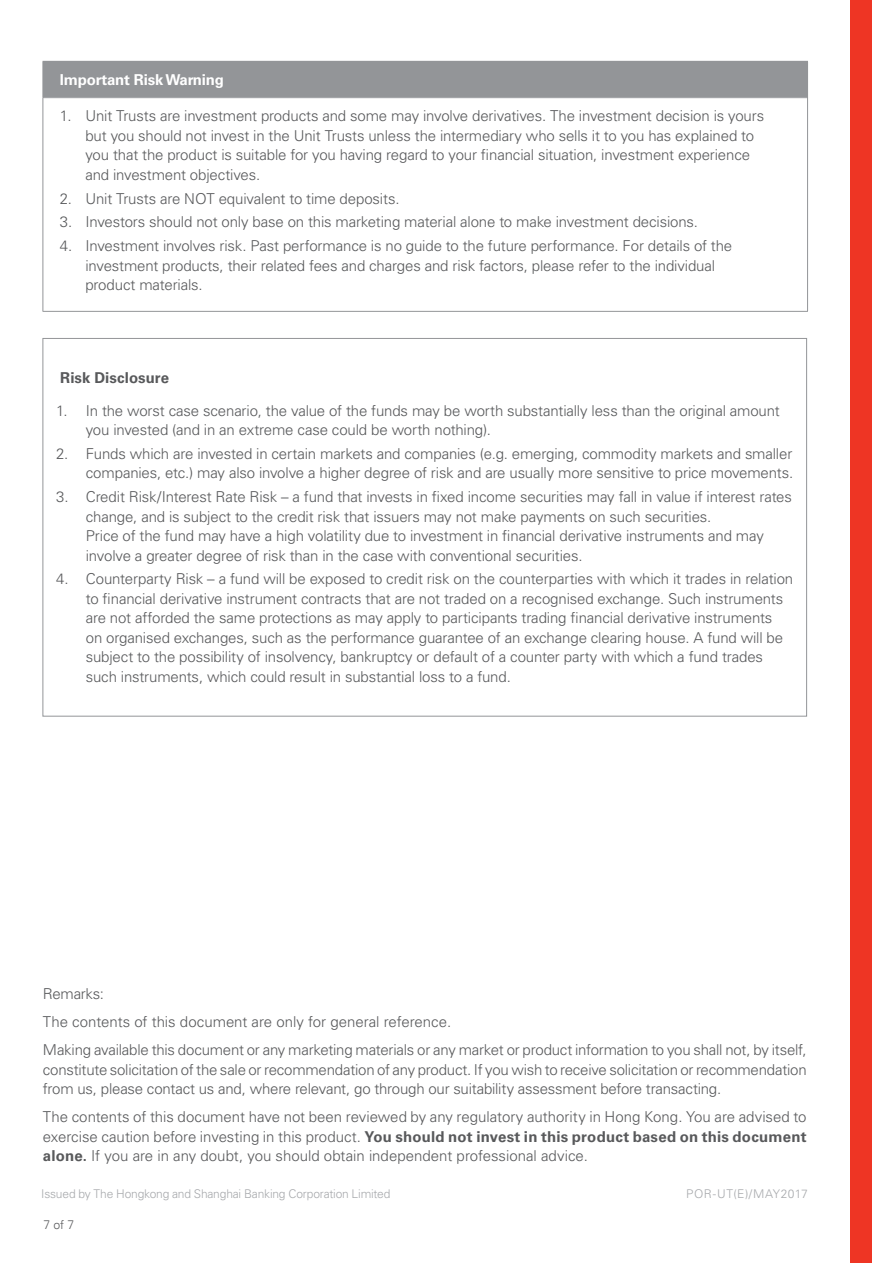
<style>
.page{position:relative;width:893px;height:1263px;background:#fff}
.page>*{position:absolute;margin:0;border:0;box-sizing:border-box;transform-origin:0 0}
.t1{font:300 15px/19.5px "Univers LT Std";letter-spacing:-.01em;color:#58595b}
.t2{font:700 15px "Univers LT Std";letter-spacing:-.01em;color:#fff}
.t3{font:700 15px "Univers LT Std";letter-spacing:.005em;color:#58595b}
.t4{font:300 12px "Univers LT Std";letter-spacing:-.015em;color:#a7a9ac}
.t5{font:300 12px "Univers LT Std";letter-spacing:.04em;color:#a7a9ac}
.t6{font:300 12px "Univers Next Pro";color:#58595b}
.s1{font-weight:700}
</style>
<div class="page">
<div style="left:850px;top:0;width:22px;height:1263px;background:#ee3524"></div>
<div style="left:43px;top:61px;width:764px;height:37px;background:#939598"></div>
<hr style="left:43px;top:97px;width:764px;height:1px;background:#a7a9ac">
<hr style="left:43px;top:61px;width:765px;height:1px;background:#939598">
<hr style="left:43px;top:62px;width:1px;height:36px;background:#939598">
<hr style="left:807px;top:62px;width:1px;height:36px;background:#939598">
<hr style="left:43px;top:98px;width:1px;height:213px;background:#939598">
<hr style="left:807px;top:98px;width:1px;height:213px;background:#939598">
<hr style="left:43px;top:311px;width:765px;height:1px;background:#939598">
<p class="t2" style="left:60px;top:71px;width:166px">Important Risk Warning</p>
<p class="t1" style="left:85px;top:106px;width:680px;text-indent:-26px">1. Unit Trusts are investment products and some may involve derivatives. The investment decision is yours but you should not invest in the Unit Trusts unless the intermediary who sells it to you has explained to you that the product is suitable for you having regard to your financial situation, investment experience and investment objectives.</p>
<p class="t1" style="left:60px;top:189px;width:341px">2. Unit Trusts are NOT equivalent to time deposits.</p>
<p class="t1" style="left:60px;top:212px;width:640px">3. Investors should not only base on this marketing material alone to make investment decisions.</p>
<p class="t1" style="left:85px;top:236px;width:648px;text-indent:-26px">4. Investment involves risk. Past performance is no guide to the future performance. For details of the investment products, their related fees and charges and risk factors, please refer to the individual product materials.</p>
<p class="t3" style="left:60px;top:369px;width:110px">Risk Disclosure</p>
<p class="t1" style="left:86px;top:401px;width:695px;text-indent:-30px">1. In the worst case scenario, the value of the funds may be worth substantially less than the original amount you invested (and in an extreme case could be worth nothing).</p>
<p class="t1" style="left:56px;top:444px;width:739px;text-align:right">2. Funds which are invested in certain markets and companies (e.g. emerging, commodity markets and smaller companies, etc.) may also involve a higher degree of risk and are usually more sensitive to price movements.</p>
<p class="t1" style="left:86px;top:487px;width:708px;text-indent:-30px">3. Credit Risk/Interest Rate Risk – a fund that invests in fixed income securities may fall in value if interest rates change, and is subject to the credit risk that issuers may not make payments on such securities.<br>Price of the fund may have a high volatility due to investment in financial derivative instruments and may involve a greater degree of risk than in the case with conventional securities.</p>
<p class="t1" style="left:86px;top:569px;width:709px;text-indent:-30px">4. Counterparty Risk – a fund will be exposed to credit risk on the counterparties with which it trades in relation to financial derivative instrument contracts that are not traded on a recognised exchange. Such instruments are not afforded the same protections as may apply to participants trading financial derivative instruments<br>on organised exchanges, such as the performance guarantee of an exchange clearing house. A fund will be subject to the possibility of insolvency, bankruptcy or default of a counter party with which a fund trades such instruments, which could result in substantial loss to a fund.</p>
<p class="t1" style="left:43px;top:980px;width:765px;line-height:28px">Remarks:<br>The contents of this document are only for general reference.<br>Making available this document or any marketing materials or any market or product information to you shall not, by itself,</p>
<p class="t1" style="left:43px;top:1060px;width:765px">constitute solicitation of the sale or recommendation of any product. If you wish to receive solicitation or recommendation from us, please contact us and, where relevant, go through our suitability assessment before transacting.</p>
<p class="t1" style="left:43px;top:1107px;width:765px;text-align:justify">The contents of this document have not been reviewed by any regulatory authority in Hong Kong. You are advised to exercise caution before investing in this product. <span class="s1">You should not invest in this product based on this document alone.</span> If you are in any doubt, you should obtain independent professional advice.</p>
<p class="t4" style="left:41px;top:1186px;width:351px">Issued by The Hongkong and Shanghai Banking Corporation Limited</p>
<p class="t5" style="left:686px;top:1186px;width:123px">POR-UT(E)/MAY2017</p>
<p class="t6" style="left:43px;top:1217px;width:32px">7 of 7</p>
</div>
